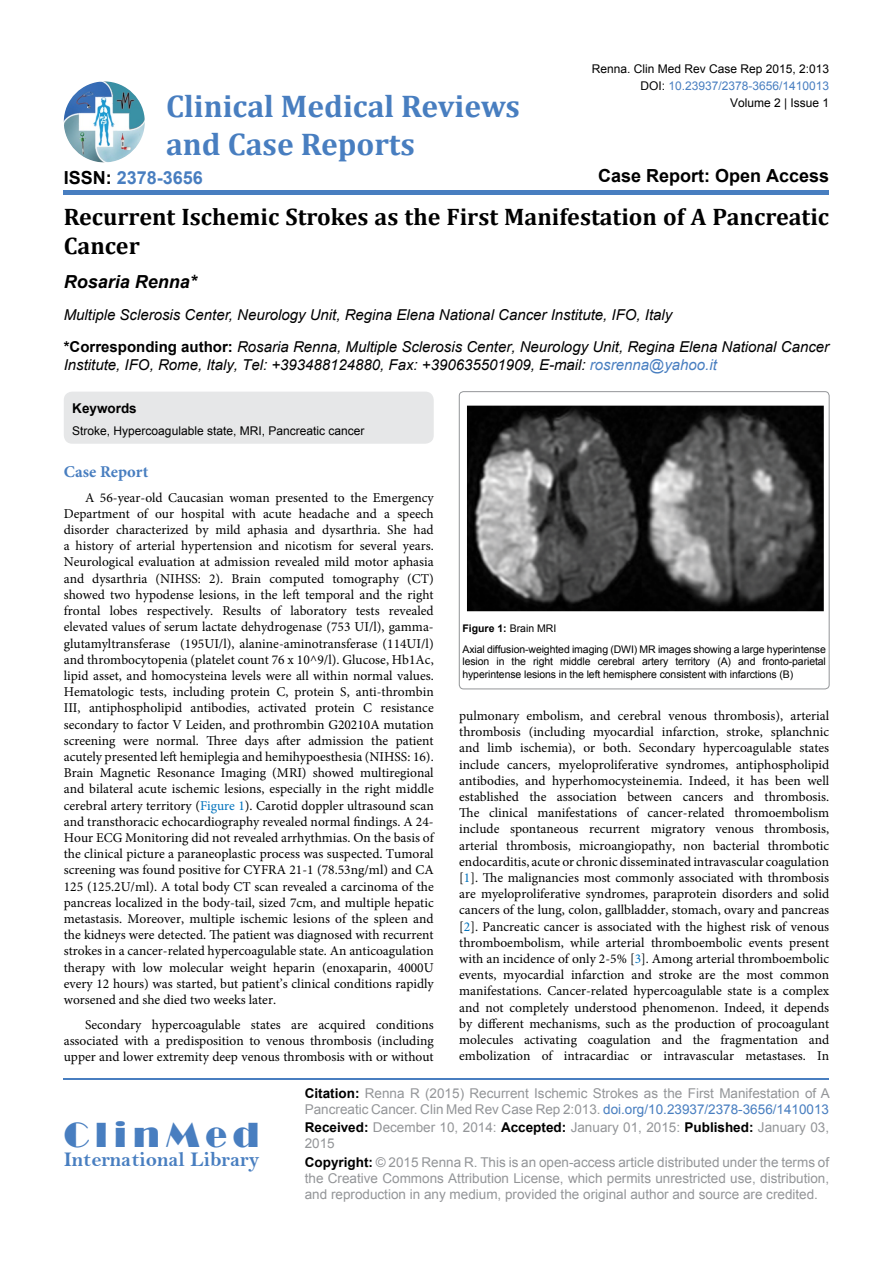
<style>
.page{position:relative;width:893px;height:1263px;background:#fff}
.page>*{position:absolute;margin:0;border:0;box-sizing:border-box;transform-origin:0 0}
.t1{font:36px "Broadway";letter-spacing:.16em;color:#487ec0}
.t2{font:700 31.5px/37.8px "Cambria";color:#487ec0}
.t3{font:700 24px/28.8px "Cambria";color:#000}
.t4{font:21px "Bell MT Bold";color:#487ec0}
.t5{font:700 18px "Arial";color:#000}
.t6{font:700 18px "Arial";color:#487ec0}
.t7{font:italic 700 18px "Arial";color:#000}
.t8{font:700 16.5px "Minion Pro";letter-spacing:.005em;color:#487ec0}
.t9{font:italic 15px/32.2px "Arial";color:#000}
.t10{font:13.5px/16.2px "Minion Pro";color:#000;text-align:justify}
.t11{font:13.5px/16.2px "Arial";color:#939598}
.t12{font:700 13.5px "Arial";color:#000}
.t13{font:12px "Arial";color:#000}
.t14{font:12px "Arial";color:#487ec0}
.t15{font:10.5px/21.1px "Arial";letter-spacing:-.01em;color:#000}
.s1{color:#000}
.s2{font-weight:700;font-style:normal}
.s3{color:#487ec0}
.s4{color:#0072bc}
.s5{font-weight:700}
.s6{font-weight:700;color:#000}
</style>
<div class="page">
<img style="left:64px;top:81px;width:81px;height:81px;border-radius:41px">
<hr style="left:64px;top:191px;width:765px;height:4px;background:#487ec0">
<hr style="left:64px;top:1078px;width:765px;height:1px;background:#487ec0">
<div style="left:64px;top:392px;width:370px;height:52px;background:#e6e7e8;border-radius:9px"></div>
<div style="left:459px;top:392px;width:370px;height:297px;border:1px solid #939598;border-radius:4px"></div>
<img style="left:467px;top:405px;width:357px;height:207px">
<p class="t13" style="left:592px;top:60px;width:239px">Renna. Clin Med Rev Case Rep 2015, 2:013</p>
<h2 class="t2" style="left:166px;top:86px;width:355px">Clinical Medical Reviews and Case Reports</h2>
<h3 class="t6" style="left:64px;top:166px;width:141px"><span class="s1">ISSN:</span> 2378-3656</h3>
<p class="t14" style="left:640px;top:78px;width:190px"><span class="s1">DOI:</span> 10.23937/2378-3656/1410013</p>
<p class="t13" style="left:730px;top:95px;width:101px">Volume 2 | Issue 1</p>
<h3 class="t5" style="left:598px;top:164px;width:233px">Case Report: Open Access</h3>
<h3 class="t3" style="left:64px;top:201px;width:767px">Recurrent Ischemic Strokes as the First Manifestation of A Pancreatic<br>Cancer</h3>
<h3 class="t7" style="left:64px;top:270px;width:135px">Rosaria Renna*</h3>
<p class="t9" style="left:64px;top:299px;width:767px">Multiple Sclerosis Center, Neurology Unit, Regina Elena National Cancer Institute, IFO, Italy<br><span class="s2">*Corresponding author:</span> Rosaria Renna, Multiple Sclerosis Center, Neurology Unit, Regina Elena National Cancer</p>
<p class="t9" style="left:64px;top:349px;width:655px">Institute, IFO, Rome, Italy, Tel: +393488124880, Fax: +390635501909, E-mail: <span class="s3">rosrenna@yahoo.it</span></p>
<p class="t12" style="left:72px;top:399px;width:66px">Keywords</p>
<p class="t13" style="left:72px;top:423px;width:294px">Stroke, Hypercoagulable state, MRI, Pancreatic cancer</p>
<p class="t8" style="left:64px;top:460px;width:86px">Case Report</p>
<p class="t10" style="left:64px;top:489px;width:371px;text-indent:21px">A 56-year-old Caucasian woman presented to the Emergency Department of our hospital with acute headache and a speech disorder characterized by mild aphasia and dysarthria. She had a history of arterial hypertension and nicotism for several years.<br>Neurological evaluation at admission revealed mild motor aphasia and dysarthria (NIHSS: 2). Brain computed tomography (CT) showed two hypodense lesions, in the left temporal and the right frontal lobes respectively. Results of laboratory tests revealed elevated values of serum lactate dehydrogenase (753 UI/l), gamma&shy;glutamyltransferase (195UI/l), alanine-aminotransferase (114UI/l) and thrombocytopenia (platelet count 76 x 10^9/l). Glucose, Hb1Ac, lipid asset, and homocysteina levels were all within normal values.<br>Hematologic tests, including protein C, protein S, anti-thrombin III, antiphospholipid antibodies, activated protein C resistance secondary to factor V Leiden, and prothrombin G20210A mutation screening were normal. Three days after admission the patient acutely presented left hemiplegia and hemihypoesthesia (NIHSS: 16).<br>Brain Magnetic Resonance Imaging (MRI) showed multiregional and bilateral acute ischemic lesions, especially in the right middle cerebral artery territory (<span class="s4">Figure 1</span>). Carotid doppler ultrasound scan and transthoracic echocardiography revealed normal findings. A 24- Hour ECG Monitoring did not revealed arrhythmias. On the basis of the clinical picture a paraneoplastic process was suspected. Tumoral screening was found positive for CYFRA 21-1 (78.53ng/ml) and CA 125 (125.2U/ml). A total body CT scan revealed a carcinoma of the pancreas localized in the body-tail, sized 7cm, and multiple hepatic metastasis. Moreover, multiple ischemic lesions of the spleen and the kidneys were detected. The patient was diagnosed with recurrent strokes in a cancer-related hypercoagulable state. An anticoagulation therapy with low molecular weight heparin (enoxaparin, 4000U every 12 hours) was started, but patient’s clinical conditions rapidly worsened and she died two weeks later.</p>
<p class="t10" style="left:64px;top:1016px;width:371px;text-indent:21px">Secondary hypercoagulable states are acquired conditions associated with a predisposition to venous thrombosis (including upper and lower extremity deep venous thrombosis with or without</p>
<p class="t15" style="left:462px;top:617px;width:365px"><span class="s5">Figure 1:</span> Brain MRI<br>Axial diffusion-weighted imaging (DWI) MR images showing a large hyperintense</p>
<p class="t15" style="left:462px;top:655px;width:365px;line-height:12.6px">lesion in the right middle cerebral artery territory (A) and fronto-parietal hyperintense lesions in the left hemisphere consistent with infarctions (B)</p>
<p class="t10" style="left:459px;top:708px;width:371px">pulmonary embolism, and cerebral venous thrombosis), arterial thrombosis (including myocardial infarction, stroke, splanchnic and limb ischemia), or both. Secondary hypercoagulable states include cancers, myeloproliferative syndromes, antiphospholipid antibodies, and hyperhomocysteinemia. Indeed, it has been well established the association between cancers and thrombosis.<br>The clinical manifestations of cancer-related thromoembolism include spontaneous recurrent migratory venous thrombosis, arterial thrombosis, microangiopathy, non bacterial thrombotic endocarditis, acute or chronic disseminated intravascular coagulation [<span class="s4">1</span>]. The malignancies most commonly associated with thrombosis are myeloproliferative syndromes, paraprotein disorders and solid cancers of the lung, colon, gallbladder, stomach, ovary and pancreas [<span class="s4">2</span>]. Pancreatic cancer is associated with the highest risk of venous thromboembolism, while arterial thromboembolic events present with an incidence of only 2-5% [<span class="s4">3</span>]. Among arterial thromboembolic events, myocardial infarction and stroke are the most common manifestations. Cancer-related hypercoagulable state is a complex and not completely understood phenomenon. Indeed, it depends by different mechanisms, such as the production of procoagulant molecules activating coagulation and the fragmentation and embolization of intracardiac or intravascular metastases. In</p>
<h1 class="t1" style="left:64px;top:1113px;width:197px">ClinMed</h1>
<h3 class="t4" style="left:64px;top:1147px;width:197px">International Library</h3>
<p class="t11" style="left:305px;top:1085px;width:527px"><span class="s6">Citation:</span> Renna R (2015) Recurrent Ischemic Strokes as the First Manifestation of A<br>Pancreatic Cancer. Clin Med Rev Case Rep 2:013. <span class="s3">doi.org/10.23937/2378-3656/1410013</span></p>
<p class="t11" style="left:305px;top:1119px;width:526px"><span class="s6">Received:</span> December 10, 2014: <span class="s6">Accepted:</span> January 01, 2015: <span class="s6">Published:</span> January 03,<br>2015</p>
<p class="t11" style="left:305px;top:1154px;width:526px;text-align:justify"><span class="s6">Copyright:</span> © 2015 Renna R. This is an open-access article distributed under the terms of the Creative Commons Attribution License, which permits unrestricted use, distribution, and reproduction in any medium, provided the original author and source are credited.</p>
</div>
